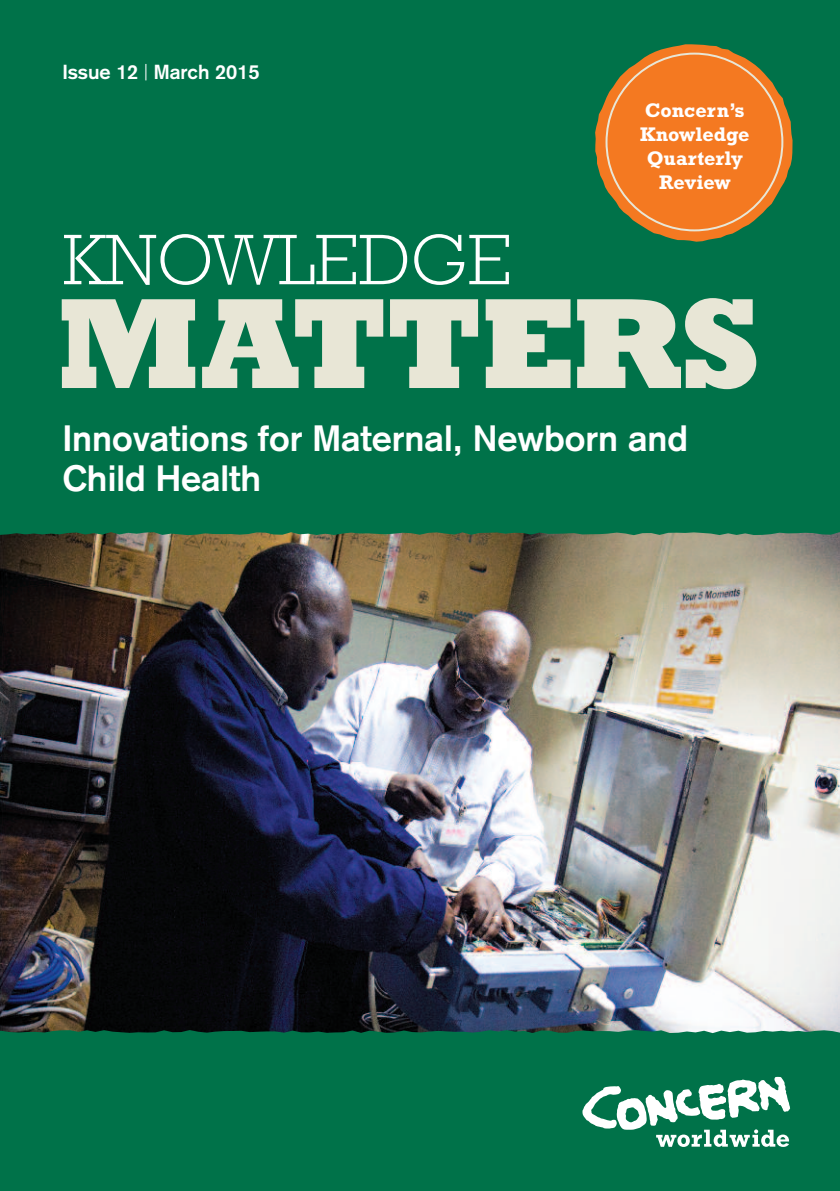
<style>
.page{position:relative;width:840px;height:1191px;background:#fff}
.page>*{position:absolute;margin:0;border:0;box-sizing:border-box;transform-origin:0 0}
.t1{font:800 130.6px "Rockwell";letter-spacing:-.025em;color:#e8e6d6}
.t2{font:300 72.6px "Rockwell";color:#fff}
.t3{font:700 36px/40px "Akzidenz Grotesk";color:#fff}
.t4{font:700 20px/24px "Rockwell";color:#fff;text-align:center}
.t5{font:700 20px "Akzidenz Grotesk";color:#fff}
.s1{font-weight:300;font-size:22px}
</style>
<div class="page">
<img style="left:0;top:535px;width:839px;height:495px">
<div style="left:0;top:1030px;width:839px;height:161px;background:#007249"></div>
<div style="left:0;top:0;width:839px;height:535px;background:#007249"></div>
<svg style="left:582px;top:1076px;width:207px;height:71px"></svg>
<svg style="left:594px;top:44px;width:198px;height:198px;background:#bb7a2e"></svg>
<p class="t5" style="left:62px;top:65px;width:198px">Issue 12 <span class="s1">|</span> March 2015</p>
<h2 class="t2" style="left:63px;top:235px;width:450px">KNOWLEDGE</h2>
<p class="t4" style="left:640px;top:100px;width:111px">Concern’s<br>Knowledge<br>Quarterly<br>Review</p>
<h1 class="t1" style="left:56px;top:264px;width:706px">MATTERS</h1>
<p class="t3" style="left:62px;top:421px;width:627px">Innovations for Maternal, Newborn and<br>Child Health</p>
</div>
